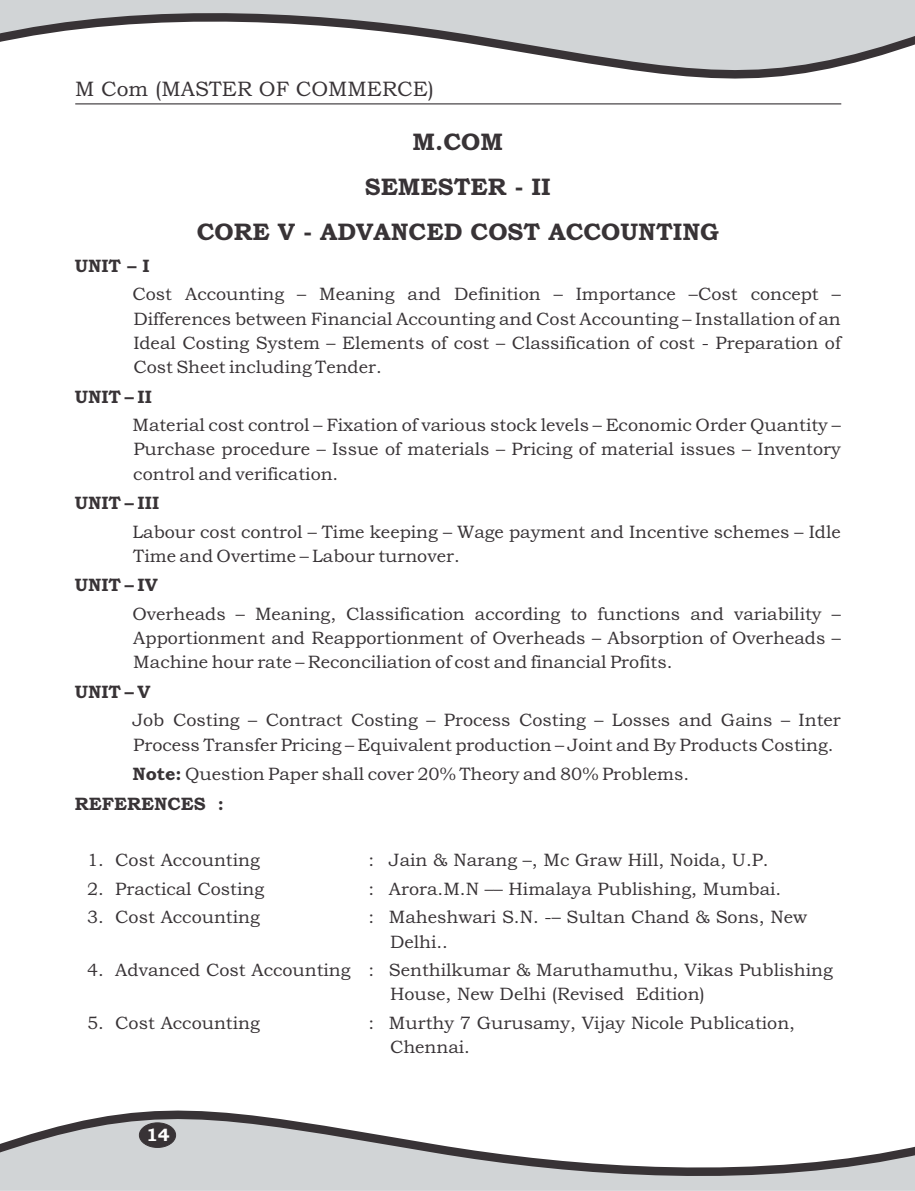
<style>
.page{position:relative;width:915px;height:1191px;background:#fff}
.page>*{position:absolute;margin:0;border:0;box-sizing:border-box;transform-origin:0 0}
.t1{font:700 24px/45px "Bookman Old Style";color:#383336;text-align:center}
.t2{font:21px "Bookman Old Style";color:#383336}
.t3{font:18px/24.3px "Bookman Old Style";color:#383336}
.t4{font:700 18px "Bookman Old Style";color:#383336}
.t5{font:700 18px "Bookman Old Style";color:#fff}
.s1{font-weight:700}
</style>
<div class="page">
<svg style="left:0;top:0;width:914px;height:79px;fill:#d1d4d6"></svg>
<svg style="left:0;top:1110px;width:914px;height:80px;fill:#d1d4d6"></svg>
<hr style="left:75px;top:103px;width:766px;height:1px;background:#383336">
<div style="left:139px;top:1122px;width:37px;height:25px;background:#383336;border:1px solid #383336;border-radius:50%"></div>
<p class="t2" style="left:75px;top:81px;width:360px">M Com (MASTER OF COMMERCE)</p>
<h1 class="t1" style="left:197px;top:122px;width:523px">M.COM<br>SEMESTER - II<br>CORE V - ADVANCED COST ACCOUNTING</h1>
<p class="t4" style="left:75px;top:259px;width:76px">UNIT – I</p>
<p class="t3" style="left:132px;top:284px;width:709px;text-align:justify">Cost Accounting – Meaning and Definition – Importance –Cost concept – Differences between Financial Accounting and Cost Accounting – Installation of an Ideal Costing System – Elements of cost – Classification of cost - Preparation of Cost Sheet including Tender.</p>
<p class="t4" style="left:75px;top:390px;width:79px">UNIT – II</p>
<p class="t3" style="left:132px;top:414px;width:709px;text-align:justify">Material cost control – Fixation of various stock levels – Economic Order Quantity – Purchase procedure – Issue of materials – Pricing of material issues – Inventory control and verification.</p>
<p class="t4" style="left:75px;top:496px;width:86px">UNIT – III</p>
<p class="t3" style="left:132px;top:521px;width:709px">Labour cost control – Time keeping – Wage payment and Incentive schemes – Idle<br>Time and Overtime – Labour turnover.</p>
<p class="t4" style="left:75px;top:578px;width:84px">UNIT – IV</p>
<p class="t3" style="left:132px;top:603px;width:709px;text-align:justify">Overheads – Meaning, Classification according to functions and variability – Apportionment and Reapportionment of Overheads – Absorption of Overheads – Machine hour rate – Reconciliation of cost and financial Profits.</p>
<p class="t4" style="left:75px;top:685px;width:77px">UNIT – V</p>
<p class="t3" style="left:132px;top:710px;width:709px">Job Costing – Contract Costing – Process Costing – Losses and Gains – Inter<br>Process Transfer Pricing – Equivalent production – Joint and By Products Costing.</p>
<p class="t3" style="left:75px;top:761px;width:615px;line-height:29.5px;text-indent:58px"><span class="s1">Note:</span> Question Paper shall cover 20% Theory and 80% Problems.<br><span class="s1">REFERENCES :</span></p>
<p class="t3" style="left:87px;top:850px;width:174px">1. Cost Accounting</p>
<p class="t3" style="left:368px;top:850px;width:401px">: Jain &amp; Narang –, Mc Graw Hill, Noida, U.P.</p>
<p class="t3" style="left:87px;top:878px;width:178px">2. Practical Costing</p>
<p class="t3" style="left:368px;top:878px;width:414px">: Arora.M.N –– Himalaya Publishing, Mumbai.</p>
<p class="t3" style="left:87px;top:906px;width:174px">3. Cost Accounting</p>
<p class="t3" style="left:390px;top:906px;width:418px;text-indent:-21px">: Maheshwari S.N. -– Sultan Chand &amp; Sons, New<br>Delhi..</p>
<p class="t3" style="left:390px;top:959px;width:444px;text-indent:-303px">4. Advanced Cost Accounting : Senthilkumar &amp; Maruthamuthu, Vikas Publishing<br>House, New Delhi (Revised Edition)</p>
<p class="t3" style="left:87px;top:1012px;width:174px">5. Cost Accounting</p>
<p class="t3" style="left:390px;top:1012px;width:406px;text-indent:-21px">: Murthy 7 Gurusamy, Vijay Nicole Publication,<br>Chennai.</p>
<p class="t5" style="left:146px;top:1128px;width:25px">14</p>
</div>
